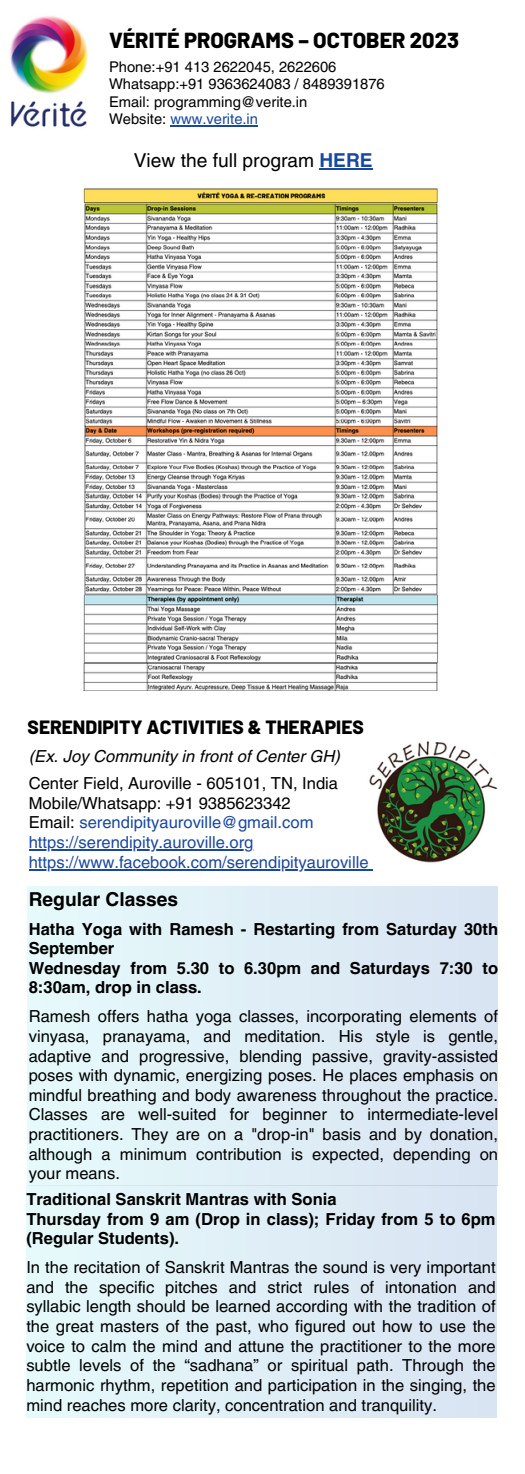
<style>
.page{position:relative;width:525px;height:1474px;background:#fff}
.page>*{position:absolute;margin:0;border:0;box-sizing:border-box;transform-origin:0 0}
.t1{font:800 21.7px "Barlow";color:#000}
.t2{font:800 19.25px "Barlow";color:#000}
.t3{font:19.25px "Helvetica LT Pro";color:#000}
.t4{font:700 19.25px "Helvetica LT Pro";color:#000}
.t5{font:16.62px/19.6px "Helvetica LT Pro";color:#000;text-align:justify}
.t6{font:700 16.62px/19.6px "Helvetica LT Pro";color:#000}
.t7{font:16.62px "Helvetica LT Pro";color:#1848a0}
.t8{font:italic 16.62px "Helvetica LT Pro";color:#000}
.t9{font:14.7px "Helvetica LT Pro";color:#000}
.t10{font:14.7px "Helvetica LT Pro";color:#1848a0}
.s1{color:#000}
.s2{font-weight:700;color:#1848a0}
</style>
<div class="page">
<img style="left:10px;top:16px;width:78px;height:111px">
<hr style="left:170px;top:126px;width:88px;height:1px;background:#1848a0">
<img style="left:83px;top:188px;width:355px;height:503px">
<hr style="left:319px;top:168px;width:54px;height:2px;background:#1848a0">
<img style="left:369px;top:741px;width:129px;height:122px">
<hr style="left:29px;top:849px;width:224px;height:2px;background:#1848a0">
<hr style="left:29px;top:869px;width:340px;height:1px;background:#1848a0">
<div style="left:28px;top:886px;width:470px;height:300px;background:#e0eff7"></div>
<div style="left:26px;top:1186px;width:470px;height:232px;background:#e0eff7"></div>
<p class="t1" style="left:109px;top:26px;width:351px">VÉRITÉ PROGRAMS – OCTOBER 2023</p>
<p class="t9" style="left:109px;top:61px;width:229px">Phone:+91 413 2622045, 2622606</p>
<p class="t9" style="left:109px;top:79px;width:277px">Whatsapp:+91 9363624083 / 8489391876</p>
<p class="t9" style="left:109px;top:96px;width:200px">Email: programming@verite.in</p>
<p class="t10" style="left:109px;top:114px;width:151px"><span class="s1">Website:</span> www.verite.in</p>
<p class="t3" style="left:134px;top:153px;width:240px">View the full program <span class="s2">HERE</span></p>
<p class="t2" style="left:28px;top:715px;width:338px">SERENDIPITY ACTIVITIES &amp; THERAPIES</p>
<p class="t8" style="left:29px;top:750px;width:313px">(Ex. Joy Community in front of Center GH)</p>
<p class="t5" style="left:29px;top:775px;width:311px">Center Field, Auroville - 605101, TN, India</p>
<p class="t5" style="left:29px;top:795px;width:264px">Mobile/Whatsapp: +91 9385623342</p>
<p class="t7" style="left:29px;top:816px;width:286px"><span class="s1">Email:</span> serendipityauroville@gmail.com</p>
<p class="t7" style="left:29px;top:836px;width:226px">https://serendipity.auroville.org</p>
<p class="t7" style="left:29px;top:856px;width:341px">https://www.facebook.com/serendipityauroville</p>
<p class="t4" style="left:29px;top:892px;width:151px">Regular Classes</p>
<p class="t6" style="left:29px;top:920px;width:471px">Hatha Yoga with Ramesh - Restarting from Saturday 30th<br>September</p>
<p class="t6" style="left:29px;top:960px;width:471px">Wednesday from 5.30 to 6.30pm and Saturdays 7:30 to<br>8:30am, drop in class.</p>
<p class="t5" style="left:29px;top:1008px;width:471px">Ramesh offers hatha yoga classes, incorporating elements of vinyasa, pranayama, and meditation. His style is gentle, adaptive and progressive, blending passive, gravity-assisted poses with dynamic, energizing poses. He places emphasis on mindful breathing and body awareness throughout the practice.<br>Classes are well-suited for beginner to intermediate-level practitioners. They are on a "drop-in" basis and by donation, although a minimum contribution is expected, depending on your means.</p>
<p class="t6" style="left:26px;top:1191px;width:312px">Traditional Sanskrit Mantras with Sonia</p>
<p class="t6" style="left:26px;top:1211px;width:471px">Thursday from 9 am (Drop in class); Friday from 5 to 6pm (Regular Students).</p>
<p class="t5" style="left:26px;top:1259px;width:471px">In the recitation of Sanskrit Mantras the sound is very important and the specific pitches and strict rules of intonation and syllabic length should be learned according with the tradition of the great masters of the past, who figured out how to use the voice to calm the mind and attune the practitioner to the more subtle levels of the “sadhana” or spiritual path. Through the harmonic rhythm, repetition and participation in the singing, the mind reaches more clarity, concentration and tranquility.</p>
</div>
